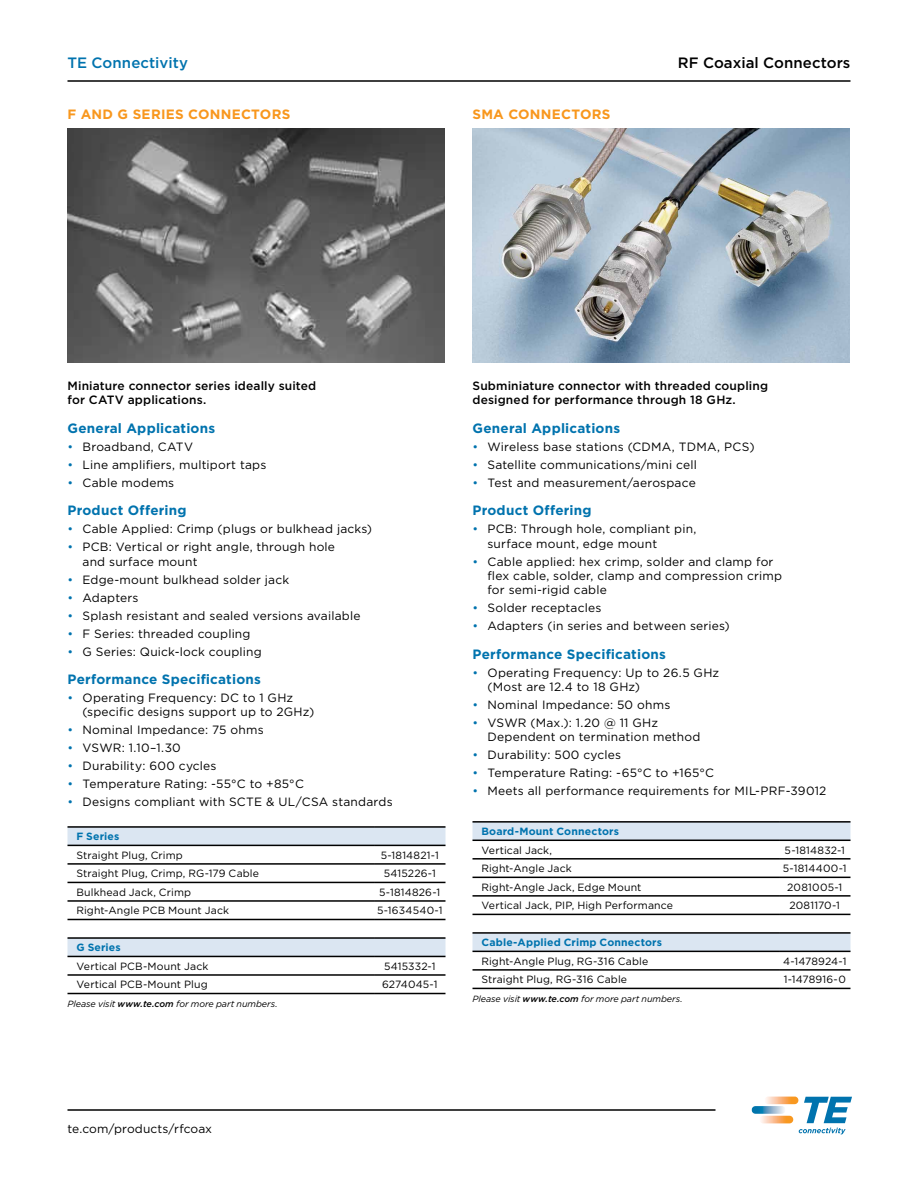
<style>
.page{position:relative;width:918px;height:1188px;background:#fff}
.page>*{position:absolute;margin:0;border:0;box-sizing:border-box;transform-origin:0 0}
.t1{font:500 15px "Gotham";letter-spacing:.005em;color:#000}
.t2{font:500 15px "Gotham";color:#0073ae}
.t3{font:700 13.5px "Gotham";letter-spacing:.015em;color:#0073ae}
.t4{font:700 13.5px "Gotham";letter-spacing:.02em;color:#f8971d}
.t5{font:12px/14.2px "Gotham";letter-spacing:.015em;color:#000}
.t6{font:500 12px/14.2px "Gotham";letter-spacing:.015em;color:#000}
.t7{font:10.5px "Gotham";letter-spacing:.01em;color:#000}
.t8{font:700 10.5px "Gotham";letter-spacing:.015em;color:#0073ae}
.t9{font:italic 9px "Gotham";letter-spacing:-.005em;color:#000}
.s1{color:#0073ae}
.s2{font-weight:500}
</style>
<div class="page">
<img style="left:766px;top:1097px;width:32px;height:7px">
<img style="left:759px;top:1116px;width:34px;height:7px;border-radius:4px">
<img style="left:752px;top:1106px;width:33px;height:8px">
<svg style="left:799px;top:1097px;width:53px;height:37px"></svg>
<hr style="left:68px;top:1109px;width:648px;height:2px;background:#000">
<svg style="left:68px;top:828px;width:378px;height:128px"></svg>
<hr style="left:68px;top:826px;width:306px;height:2px;background:#000">
<hr style="left:374px;top:826px;width:72px;height:2px;background:#000">
<hr style="left:68px;top:845px;width:306px;height:1px;background:#000">
<hr style="left:374px;top:845px;width:72px;height:1px;background:#000">
<hr style="left:68px;top:919px;width:306px;height:1px;background:#000">
<hr style="left:374px;top:919px;width:72px;height:1px;background:#000">
<hr style="left:68px;top:974px;width:306px;height:2px;background:#000">
<hr style="left:374px;top:974px;width:72px;height:2px;background:#000">
<hr style="left:68px;top:863px;width:306px;height:2px;background:#000">
<hr style="left:374px;top:863px;width:72px;height:2px;background:#000">
<hr style="left:68px;top:937px;width:306px;height:2px;background:#000">
<hr style="left:374px;top:937px;width:72px;height:2px;background:#000">
<hr style="left:68px;top:956px;width:306px;height:1px;background:#000">
<hr style="left:374px;top:956px;width:72px;height:1px;background:#000">
<hr style="left:68px;top:882px;width:306px;height:1px;background:#000">
<hr style="left:68px;top:993px;width:306px;height:1px;background:#000">
<hr style="left:374px;top:993px;width:72px;height:1px;background:#000">
<hr style="left:374px;top:882px;width:72px;height:1px;background:#000">
<hr style="left:68px;top:900px;width:306px;height:2px;background:#000">
<hr style="left:374px;top:900px;width:72px;height:2px;background:#000">
<svg style="left:472px;top:823px;width:378px;height:128px"></svg>
<hr style="left:472px;top:821px;width:307px;height:2px;background:#000">
<hr style="left:779px;top:821px;width:71px;height:2px;background:#000">
<hr style="left:472px;top:840px;width:307px;height:1px;background:#000">
<hr style="left:779px;top:840px;width:71px;height:1px;background:#000">
<hr style="left:472px;top:914px;width:307px;height:1px;background:#000">
<hr style="left:779px;top:914px;width:71px;height:1px;background:#000">
<hr style="left:472px;top:969px;width:307px;height:2px;background:#000">
<hr style="left:779px;top:969px;width:71px;height:2px;background:#000">
<hr style="left:472px;top:858px;width:307px;height:2px;background:#000">
<hr style="left:779px;top:858px;width:71px;height:2px;background:#000">
<hr style="left:472px;top:932px;width:307px;height:2px;background:#000">
<hr style="left:779px;top:932px;width:71px;height:2px;background:#000">
<hr style="left:472px;top:951px;width:307px;height:1px;background:#000">
<hr style="left:779px;top:951px;width:71px;height:1px;background:#000">
<hr style="left:472px;top:877px;width:307px;height:1px;background:#000">
<hr style="left:472px;top:988px;width:307px;height:1px;background:#000">
<hr style="left:779px;top:988px;width:71px;height:1px;background:#000">
<hr style="left:779px;top:877px;width:71px;height:1px;background:#000">
<hr style="left:472px;top:895px;width:307px;height:2px;background:#000">
<hr style="left:779px;top:895px;width:71px;height:2px;background:#000">
<img style="left:472px;top:128px;width:378px;height:234px">
<hr style="left:68px;top:80px;width:782px;height:2px;background:#000">
<img style="left:68px;top:128px;width:377px;height:234px">
<p class="t2" style="left:68px;top:54px;width:122px">TE Connectivity</p>
<p class="t1" style="left:678px;top:54px;width:174px">RF Coaxial Connectors</p>
<p class="t4" style="left:68px;top:107px;width:224px">F an d G Series Conn ectors</p>
<p class="t4" style="left:472px;top:107px;width:139px">SMA Conn ectors</p>
<p class="t6" style="left:68px;top:379px;width:250px">Miniature connector series ideally suited for CATV applications.</p>
<p class="t3" style="left:68px;top:420px;width:149px">General Applications</p>
<p class="t5" style="left:68px;top:439px;width:127px"><span class="s1">•</span> Broadband, CATV</p>
<p class="t5" style="left:68px;top:457px;width:200px"><span class="s1">•</span> Line amplifiers, multiport taps</p>
<p class="t5" style="left:68px;top:475px;width:108px"><span class="s1">•</span> Cable modems</p>
<p class="t3" style="left:68px;top:503px;width:121px">Product Offering</p>
<p class="t5" style="left:68px;top:522px;width:306px"><span class="s1">•</span> Cable Applied: Crimp (plugs or bulkhead jacks)</p>
<p class="t5" style="left:82px;top:540px;width:254px;text-indent:-15px"><span class="s1">•</span> PCB: Vertical or right angle, through hole and surface mount</p>
<p class="t5" style="left:68px;top:572px;width:223px"><span class="s1">•</span> Edge-mount bulkhead solder jack</p>
<p class="t5" style="left:68px;top:590px;width:73px"><span class="s1">•</span> Adapters</p>
<p class="t5" style="left:68px;top:608px;width:294px"><span class="s1">•</span> Splash resistant and sealed versions available</p>
<p class="t5" style="left:68px;top:626px;width:185px"><span class="s1">•</span> F Series: threaded coupling</p>
<p class="t5" style="left:68px;top:644px;width:196px"><span class="s1">•</span> G Series: Quick-lock coupling</p>
<p class="t3" style="left:68px;top:672px;width:195px">Performance Specifications</p>
<p class="t5" style="left:82px;top:691px;width:233px;text-indent:-15px"><span class="s1">•</span> Operating Frequency: DC to 1 GHz (specific designs support up to 2GHz)</p>
<p class="t5" style="left:68px;top:723px;width:198px"><span class="s1">•</span> Nominal Impedance: 75 ohms</p>
<p class="t5" style="left:68px;top:741px;width:115px"><span class="s1">•</span> VSWR: 1.10–1.30</p>
<p class="t5" style="left:68px;top:759px;width:151px"><span class="s1">•</span> Durability: 600 cycles</p>
<p class="t5" style="left:68px;top:777px;width:238px"><span class="s1">•</span> Temperature Rating: -55°C to +85°C</p>
<p class="t5" style="left:68px;top:795px;width:327px"><span class="s1">•</span> Designs compliant with SCTE &amp; UL/CSA standards</p>
<p class="t8" style="left:76px;top:830px;width:44px">F Series</p>
<p class="t7" style="left:76px;top:849px;width:108px">Straight Plug, Crimp</p>
<p class="t7" style="left:381px;top:849px;width:60px">5-1814821-1</p>
<p class="t7" style="left:76px;top:868px;width:184px">Straight Plug, Crimp, RG-179 Cable</p>
<p class="t7" style="left:384px;top:868px;width:54px">5415226-1</p>
<p class="t7" style="left:76px;top:886px;width:116px">Bulkhead Jack, Crimp</p>
<p class="t7" style="left:379px;top:886px;width:63px">5-1814826-1</p>
<p class="t7" style="left:76px;top:905px;width:154px">Right-Angle PCB Mount Jack</p>
<p class="t7" style="left:377px;top:905px;width:67px">5-1634540-1</p>
<p class="t8" style="left:76px;top:941px;width:46px">G Series</p>
<p class="t7" style="left:76px;top:960px;width:133px">Vertical PCB-Mount Jack</p>
<p class="t7" style="left:384px;top:960px;width:53px">5415332-1</p>
<p class="t7" style="left:76px;top:979px;width:133px">Vertical PCB-Mount Plug</p>
<p class="t7" style="left:382px;top:979px;width:57px">6274045-1</p>
<p class="t9" style="left:68px;top:999px;width:212px">Please visit <span class="s2">www.te.com</span> for more part numbers.</p>
<p class="t6" style="left:472px;top:379px;width:297px">Subminiature connector with threaded coupling designed for performance through 18 GHz.</p>
<p class="t3" style="left:472px;top:420px;width:149px">General Applications</p>
<p class="t5" style="left:472px;top:439px;width:284px"><span class="s1">•</span> Wireless base stations (CDMA, TDMA, PCS)</p>
<p class="t5" style="left:472px;top:457px;width:226px"><span class="s1">•</span> Satellite communications/mini cell</p>
<p class="t5" style="left:472px;top:475px;width:225px"><span class="s1">•</span> Test and measurement/aerospace</p>
<p class="t3" style="left:472px;top:503px;width:121px">Product Offering</p>
<p class="t5" style="left:488px;top:522px;width:210px;text-indent:-15px"><span class="s1">•</span> PCB: Through hole, compliant pin, surface mount, edge mount</p>
<p class="t5" style="left:488px;top:554px;width:296px;text-indent:-15px"><span class="s1">•</span> Cable applied: hex crimp, solder and clamp for flex cable, solder, clamp and compression crimp for semi-rigid cable</p>
<p class="t5" style="left:472px;top:601px;width:130px"><span class="s1">•</span> Solder receptacles</p>
<p class="t5" style="left:472px;top:619px;width:259px"><span class="s1">•</span> Adapters (in series and between series)</p>
<p class="t3" style="left:472px;top:646px;width:195px">Performance Specifications</p>
<p class="t5" style="left:488px;top:665px;width:233px;text-indent:-15px"><span class="s1">•</span> Operating Frequency: Up to 26.5 GHz (Most are 12.4 to 18 GHz)</p>
<p class="t5" style="left:472px;top:697px;width:199px"><span class="s1">•</span> Nominal Impedance: 50 ohms</p>
<p class="t5" style="left:488px;top:715px;width:214px;text-indent:-15px"><span class="s1">•</span> VSWR (Max.): 1.20 @ 11 GHz<br>Dependent on termination method</p>
<p class="t5" style="left:472px;top:748px;width:150px"><span class="s1">•</span> Durability: 500 cycles</p>
<p class="t5" style="left:472px;top:766px;width:243px"><span class="s1">•</span> Temperature Rating: -65°C to +165°C</p>
<p class="t5" style="left:472px;top:784px;width:355px"><span class="s1">•</span> Meets all performance requirements for MIL-PRF-39012</p>
<p class="t8" style="left:482px;top:825px;width:139px">Board-Mount Connectors</p>
<p class="t7" style="left:482px;top:844px;width:72px">Vertical Jack,</p>
<p class="t7" style="left:785px;top:844px;width:62px">5-1814832-1</p>
<p class="t7" style="left:482px;top:863px;width:92px">Right-Angle Jack</p>
<p class="t7" style="left:783px;top:863px;width:65px">5-1814400-1</p>
<p class="t7" style="left:482px;top:881px;width:162px">Right-Angle Jack, Edge Mount</p>
<p class="t7" style="left:787px;top:881px;width:57px">2081005-1</p>
<p class="t7" style="left:482px;top:900px;width:193px">Vertical Jack, PIP, High Performance</p>
<p class="t7" style="left:789px;top:900px;width:52px">2081170-1</p>
<p class="t8" style="left:482px;top:936px;width:182px">Cable-Applied Crimp Connectors</p>
<p class="t7" style="left:482px;top:955px;width:168px">Right-Angle Plug, RG-316 Cable</p>
<p class="t7" style="left:783px;top:955px;width:65px">4-1478924-1</p>
<p class="t7" style="left:482px;top:974px;width:147px">Straight Plug, RG-316 Cable</p>
<p class="t7" style="left:784px;top:974px;width:64px">1-1478916-0</p>
<p class="t9" style="left:472px;top:993px;width:212px">Please visit <span class="s2">www.te.com</span> for more part numbers.</p>
<p class="t5" style="left:68px;top:1122px;width:146px">te.com/products/rfcoax</p>
</div>
